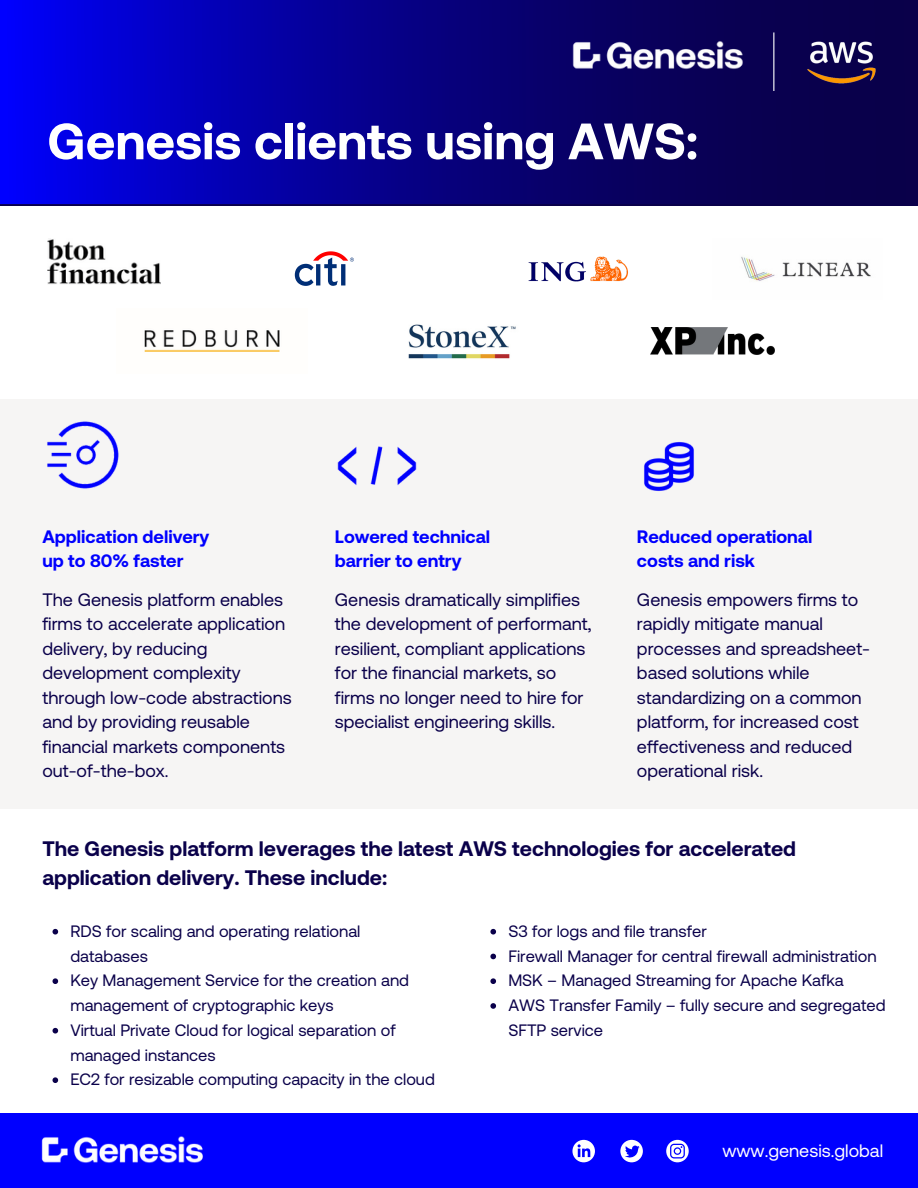
<style>
.page{position:relative;width:918px;height:1188px;background:#fff}
.page>*{position:absolute;margin:0;border:0;box-sizing:border-box;transform-origin:0 0}
.t1{font:700 51px "Aeonik";color:#fff}
.t2{font:700 21px/29.2px "Aeonik";color:#0a004a}
.t3{font:18px/24.5px "Aeonik";color:#0a004a}
.t4{font:700 18px/24.5px "Aeonik";color:#00f}
.t5{font:18px "Aeonik";color:#fff}
.t6{font:16.5px/24.8px "Aeonik";color:#0a004a}
</style>
<div class="page">
<div style="left:0;top:399px;width:918px;height:410px;background:#f6f5f4"></div>
<svg style="left:0;top:0;width:918px;height:204px;background:#05008d"></svg>
<img style="left:570px;top:28px;width:214px;height:58px">
<div style="left:0;top:1113px;width:918px;height:75px;background:#00f"></div>
<svg style="left:666px;top:1140px;width:23px;height:22px"></svg>
<svg style="left:620px;top:1140px;width:23px;height:22px"></svg>
<svg style="left:572px;top:1140px;width:23px;height:22px"></svg>
<img style="left:41px;top:1136px;width:162px;height:27px">
<img style="left:807px;top:38px;width:80px;height:49px">
<hr style="left:773px;top:32px;width:1px;height:59px;background:#fff">
<svg style="left:295px;top:251px;width:59px;height:35px"></svg>
<img style="left:48px;top:205px;width:112px;height:80px">
<img style="left:741px;top:256px;width:130px;height:25px">
<img style="left:528px;top:256px;width:100px;height:26px">
<img style="left:408px;top:324px;width:108px;height:35px">
<img style="left:651px;top:328px;width:124px;height:27px">
<img style="left:144px;top:330px;width:136px;height:22px">
<img style="left:47px;top:421px;width:72px;height:68px">
<img style="left:337px;top:446px;width:80px;height:39px">
<img style="left:644px;top:442px;width:50px;height:49px">
<svg style="left:53px;top:929px;width:5px;height:6px"></svg>
<svg style="left:53px;top:978px;width:5px;height:6px"></svg>
<svg style="left:53px;top:1028px;width:5px;height:6px"></svg>
<svg style="left:53px;top:1077px;width:5px;height:6px"></svg>
<svg style="left:490px;top:929px;width:6px;height:6px"></svg>
<svg style="left:490px;top:954px;width:6px;height:5px"></svg>
<svg style="left:490px;top:978px;width:6px;height:6px"></svg>
<svg style="left:490px;top:1003px;width:6px;height:6px"></svg>
<h1 class="t1" style="left:48px;top:112px;width:652px">Genesis clients using AWS:</h1>
<p class="t4" style="left:42px;top:524px;width:169px">Application delivery up to 80% faster</p>
<p class="t3" style="left:42px;top:587px;width:251px">The Genesis platform enables firms to accelerate application delivery, by reducing development complexity through low-code abstractions and by providing reusable financial markets components out-of-the-box.</p>
<p class="t4" style="left:335px;top:524px;width:157px">Lowered technical barrier to entry</p>
<p class="t3" style="left:335px;top:587px;width:258px">Genesis dramatically simplifies the development of performant, resilient, compliant applications for the financial markets, so firms no longer need to hire for specialist engineering skills.</p>
<p class="t4" style="left:637px;top:524px;width:177px">Reduced operational costs and risk</p>
<p class="t3" style="left:637px;top:587px;width:235px">Genesis empowers firms to rapidly mitigate manual processes and spreadsheet&shy;based solutions while standardizing on a common platform, for increased cost effectiveness and reduced operational risk.</p>
<p class="t2" style="left:42px;top:834px;width:755px">The Genesis platform leverages the latest AWS technologies for accelerated application delivery. These include:</p>
<p class="t6" style="left:70px;top:918px;width:366px">RDS for scaling and operating relational databases<br>Key Management Service for the creation and management of cryptographic keys<br>Virtual Private Cloud for logical separation of managed instances<br>EC2 for resizable computing capacity in the cloud</p>
<p class="t6" style="left:508px;top:918px;width:379px">S3 for logs and file transfer<br>Firewall Manager for central firewall administration MSK – Managed Streaming for Apache Kafka<br>AWS Transfer Family – fully secure and segregated SFTP service</p>
<p class="t5" style="left:722px;top:1140px;width:162px">www.genesis.global</p>
</div>
